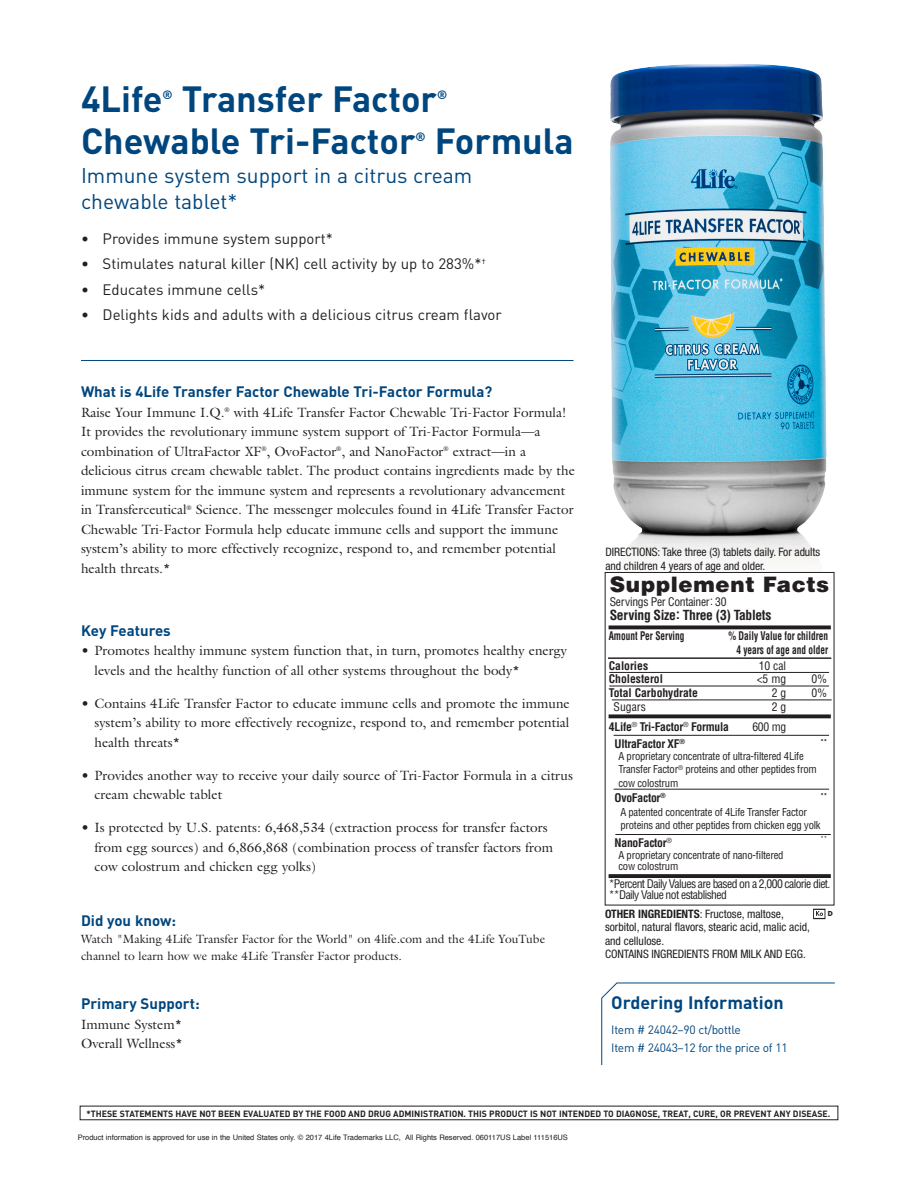
<style>
.page{position:relative;width:918px;height:1188px;background:#fff}
.page>*{position:absolute;margin:0;border:0;box-sizing:border-box;transform-origin:0 0}
.t1{font:700 36px "DIN";color:#00467e}
.t2{font:900 21.3px "Helvetica LT Std";letter-spacing:.03em;color:#231f20}
.t3{font:21px/25.2px "DIN";color:#00467e}
.t4{font:700 17.85px "DIN";color:#00467e}
.t5{font:15px "DIN";color:#231f20}
.t6{font:700 15px "DIN";color:#00467e}
.t7{font:13.5px/19.5px "Galliard Std";color:#231f20}
.t8{font:700 condensed 13.5px "Helvetica LT Std";letter-spacing:-.025em;color:#231f20}
.t9{font:12px/16.5px "Galliard Std";color:#231f20}
.t10{font:12px/18px "DIN";letter-spacing:-.025em;color:#00467e}
.t11{font:700 12px "DIN";color:#00467e}
.t12{font:condensed 11.7px/13.6px "Helvetica Neue LT Std";letter-spacing:-.005em;color:#231f20}
.t13{font:condensed 11.7px/11.7px "Helvetica LT Std";letter-spacing:-.05em;color:#231f20}
.t14{font:700 condensed 11.7px "Helvetica LT Std";letter-spacing:-.02em;color:#231f20}
.t15{font:700 condensed 11.7px/13.6px "Helvetica LT Std";color:#231f20;text-align:right;scale:.8 1}
.t16{font:700 condensed 11.7px "Helvetica LT Std";color:#231f20}
.t17{font:condensed 11.7px "Helvetica LT Std";letter-spacing:-.025em;color:#231f20}
.t18{font:condensed 10.65px/13.6px "Helvetica LT Std";letter-spacing:-.02em;color:#231f20}
.t19{font:700 9px "DIN";color:#231f20}
.t20{font:7.5px "Helvetica";color:#231f20}
.t21{font:700 condensed 6.75px "Helvetica LT Std";color:#231f20}
.t22{font:condensed 6.75px "Helvetica LT Std";color:#231f20}
.t23{font:700 6.75px "Futura Std";color:#231f20}
.s1{font-weight:700}
</style>
<div class="page">
<img style="left:573px;top:64px;width:262px;height:530px">
<svg style="left:407px;top:1105px;width:107px;height:1px"></svg>
<div style="left:80px;top:1106px;width:758px;height:14px;border:1px solid #231f20"></div>
<hr style="left:81px;top:360px;width:492px;height:1px;background:#00467e">
<svg style="left:601px;top:983px;width:234px;height:82px"></svg>
<div style="left:605px;top:572px;width:229px;height:333px;background:#fff"></div>
<svg style="left:609px;top:714px;width:222px;height:4px"></svg>
<svg style="left:609px;top:625px;width:222px;height:4px"></svg>
<svg style="left:609px;top:874px;width:222px;height:4px"></svg>
<hr style="left:608px;top:657px;width:223px;height:2px;background:#231f20">
<hr style="left:615px;top:834px;width:216px;height:1px;background:#231f20">
<hr style="left:614px;top:789px;width:215px;height:1px;background:#231f20">
<hr style="left:614px;top:735px;width:215px;height:1px;background:#231f20">
<hr style="left:612px;top:700px;width:220px;height:1px;background:#231f20">
<hr style="left:609px;top:686px;width:220px;height:1px;background:#231f20">
<hr style="left:609px;top:672px;width:220px;height:1px;background:#231f20">
<svg style="left:813px;top:909px;width:12px;height:10px"></svg>
<p class="t1" style="left:81px;top:76px;width:83px">4Life</p>
<p class="t11" style="left:163px;top:87px;width:12px">®</p>
<p class="t1" style="left:182px;top:76px;width:257px">Transfer Factor</p>
<p class="t11" style="left:437px;top:87px;width:12px">®</p>
<p class="t1" style="left:81px;top:118px;width:336px">Chewable Tri-Factor</p>
<p class="t11" style="left:415px;top:129px;width:12px">®</p>
<p class="t1" style="left:435px;top:118px;width:141px">Formula</p>
<p class="t3" style="left:81px;top:163px;width:393px">Immune system support in a citrus cream chewable tablet*</p>
<p class="t5" style="left:81px;top:229px;width:254px">• Provides immune system support*</p>
<p class="t5" style="left:81px;top:254px;width:407px">• Stimulates natural killer (NK) cell activity by up to 283%*<sup>†</sup></p>
<p class="t5" style="left:81px;top:280px;width:186px">• Educates immune cells*</p>
<p class="t5" style="left:81px;top:305px;width:422px">• Delights kids and adults with a delicious citrus cream flavor</p>
<p class="t6" style="left:81px;top:382px;width:413px">What is 4Life Transfer Factor Chewable Tri-Factor Formula?</p>
<p class="t7" style="left:81px;top:402px;width:495px">Raise Your Immune I.Q.<sup>®</sup> with 4Life Transfer Factor Chewable Tri-Factor Formula!<br>It provides the revolutionary immune system support of Tri-Factor Formula—a combination of UltraFactor XF<sup>®</sup>, OvoFactor<sup>®</sup>, and NanoFactor<sup>®</sup> extract—in a delicious citrus cream chewable tablet. The product contains ingredients made by the immune system for the immune system and represents a revolutionary advancement in Transferceutical<sup>®</sup> Science. The messenger molecules found in 4Life Transfer Factor Chewable Tri-Factor Formula help educate immune cells and support the immune system’s ability to more effectively recognize, respond to, and remember potential health threats.*</p>
<p class="t6" style="left:81px;top:620px;width:91px">Key Features</p>
<p class="t7" style="left:94px;top:640px;width:474px;text-indent:-14px">• Promotes healthy immune system function that, in turn, promotes healthy energy levels and the healthy function of all other systems throughout the body*</p>
<p class="t7" style="left:94px;top:693px;width:477px;text-align:justify;text-indent:-14px">• Contains 4Life Transfer Factor to educate immune cells and promote the immune system’s ability to more effectively recognize, respond to, and remember potential health threats*</p>
<p class="t7" style="left:94px;top:765px;width:480px;text-indent:-14px">• Provides another way to receive your daily source of Tri-Factor Formula in a citrus cream chewable tablet</p>
<p class="t7" style="left:94px;top:817px;width:460px;text-indent:-14px">• Is protected by U.S. patents: 6,468,534 (extraction process for transfer factors from egg sources) and 6,866,868 (combination process of transfer factors from cow colostrum and chicken egg yolks)</p>
<p class="t6" style="left:81px;top:911px;width:97px">Did you know:</p>
<p class="t9" style="left:81px;top:931px;width:466px">Watch "Making 4Life Transfer Factor for the World" on 4life.com and the 4Life YouTube channel to learn how we make 4Life Transfer Factor products.</p>
<p class="t6" style="left:81px;top:994px;width:120px">Primary Support:</p>
<p class="t7" style="left:81px;top:1014px;width:103px">Immune System*<br>Overall Wellness*</p>
<p class="t12" style="left:605px;top:545px;width:216px">DIRECTIONS: Take three (3) tablets daily. For adults and children 4 years of age and older.</p>
<p class="t2" style="left:610px;top:570px;width:221px">Supplement Facts</p>
<p class="t17" style="left:610px;top:595px;width:118px">Servings Per Container: 30</p>
<p class="t8" style="left:610px;top:606px;width:163px">Serving Size: Three (3) Tablets</p>
<p class="t16" style="left:609px;top:659px;width:41px">Calories</p>
<p class="t13" style="left:759px;top:660px;width:29px">10 cal</p>
<p class="t16" style="left:609px;top:671px;width:56px">Cholesterol</p>
<p class="t13" style="left:757px;top:673px;width:31px">&lt;5 mg</p>
<p class="t13" style="left:812px;top:673px;width:17px">0%</p>
<p class="t16" style="left:609px;top:685px;width:91px">Total Carbohydrate</p>
<p class="t13" style="left:772px;top:686px;width:16px">2 g</p>
<p class="t13" style="left:812px;top:686px;width:17px">0%</p>
<p class="t13" style="left:614px;top:701px;width:34px">Sugars</p>
<p class="t13" style="left:772px;top:701px;width:16px">2 g</p>
<p class="t14" style="left:609px;top:719px;width:122px">4Life<sup>®</sup> Tri-Factor<sup>®</sup> Formula</p>
<p class="t13" style="left:752px;top:720px;width:36px">600 mg</p>
<p class="t14" style="left:615px;top:736px;width:72px">UltraFactor XF<sup>®</sup></p>
<p class="t21" style="left:821px;top:737px;width:8px">**</p>
<p class="t18" style="left:618px;top:749px;width:200px">A proprietary concentrate of ultra-filtered 4Life<br>Transfer Factor<sup>®</sup> proteins and other peptides from cow colostrum</p>
<p class="t14" style="left:615px;top:791px;width:53px">OvoFactor<sup>®</sup></p>
<p class="t21" style="left:821px;top:792px;width:8px">**</p>
<p class="t18" style="left:620px;top:805px;width:202px">A patented concentrate of 4Life Transfer Factor proteins and other peptides from chicken egg yolk</p>
<p class="t14" style="left:615px;top:835px;width:59px">NanoFactor<sup>®</sup></p>
<p class="t15" style="left:609px;top:629px;width:96px">Amount Per Serving</p>
<p class="t15" style="left:729px;top:629px;width:126px">% Daily Value for children<br>4 years of age and older</p>
<p class="t22" style="left:821px;top:834px;width:8px">**</p>
<p class="t18" style="left:618px;top:849px;width:167px;line-height:11.7px">A proprietary concentrate of nano-filtered cow colostrum</p>
<p class="t13" style="left:609px;top:877px;width:223px">*Percent Daily Values are based on a 2,000 calorie diet. **Daily Value not established</p>
<p class="t12" style="left:605px;top:907px;width:206px"><span class="s1">OTHER INGREDIENTS</span>: Fructose, maltose, sorbitol, natural flavors, stearic acid, malic acid, and cellulose.</p>
<p class="t12" style="left:605px;top:947px;width:202px">CONTAINS INGREDIENTS FROM MILK AND EGG.</p>
<p class="t4" style="left:611px;top:991px;width:174px">Ordering Information</p>
<p class="t10" style="left:611px;top:1020px;width:178px">Item # 24042–90 ct/bottle<br>Item # 24043–12 for the price of 11</p>
<p class="t23" style="left:828px;top:909px;width:7px">D</p>
<p class="t19" style="left:86px;top:1108px;width:745px">*THESE STATEMENTS HAVE NOT BEEN EVALUATED BY THE FOOD AND DRUG ADMINISTRATION. THIS PRODUCT IS NOT INTENDED TO DIAGNOSE, TREAT, CURE, OR PREVENT ANY DISEASE.</p>
<p class="t20" style="left:78px;top:1132px;width:492px">Product information is approved for use in the United States only. © 2017 4Life Trademarks LLC, All Rights Reserved. 060117US Label 111516US</p>
</div>
